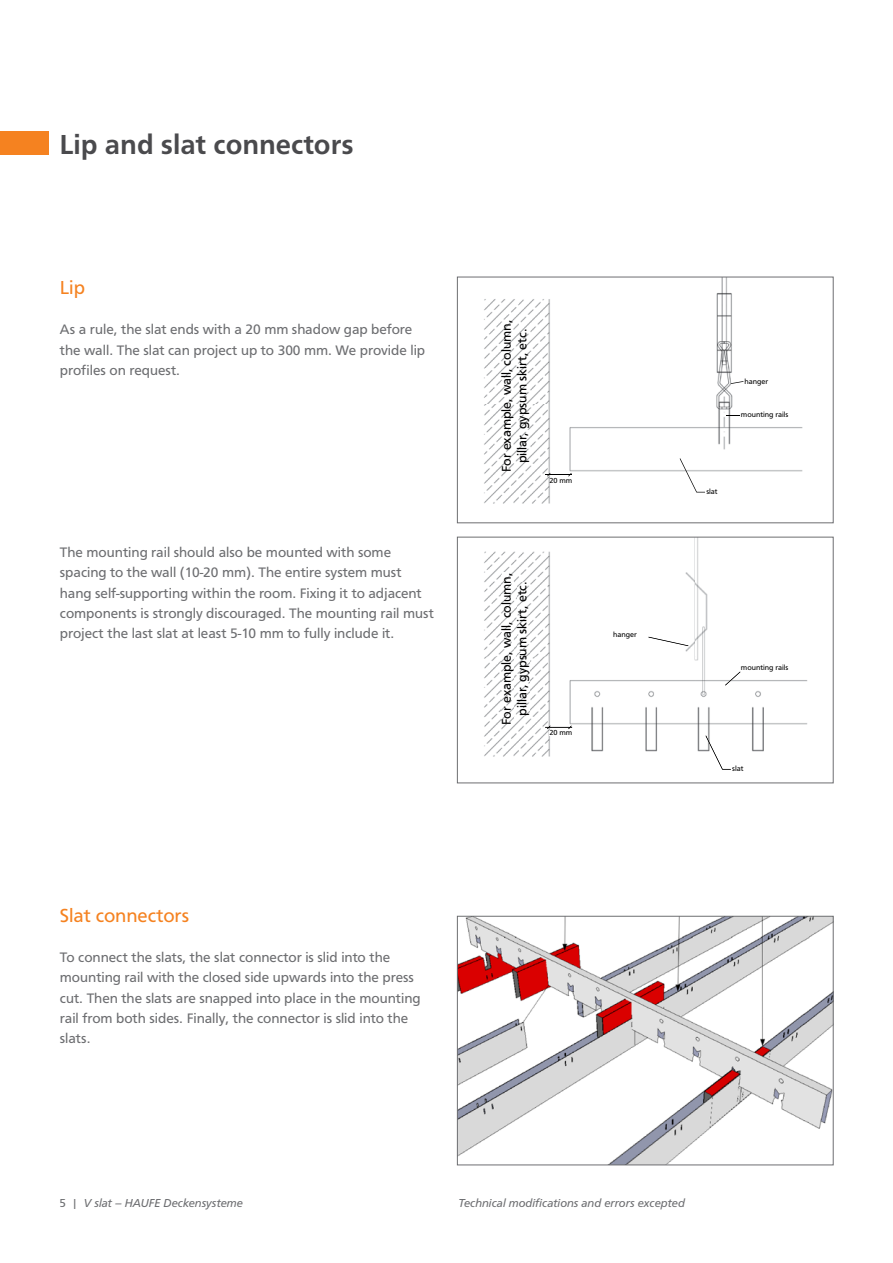
<style>
.page{position:relative;width:893px;height:1263px;background:#fff}
.page>*{position:absolute;margin:0;border:0;box-sizing:border-box;transform-origin:0 0}
.t1{font:700 28.5px "Carto Gothic Std";color:#4a4a4d}
.t2{font:19.5px "Carto Gothic Std";color:#f58220}
.t3{font:14.25px/20.2px "Carto Gothic Std";color:#6d6e71}
.t4{font:13.05px/15.8px "Carto Gothic Std";color:#000;text-align:center}
.t5{font:italic 12px "Carto Gothic Std";color:#6d6e71}
.t6{font:7.65px "Carto Gothic Std";color:#000}
.s1{font-style:normal}
</style>
<div class="page">
<img style="left:459px;top:918px;width:372px;height:245px">
<div style="left:457px;top:916px;width:376px;height:249px;border:1px solid #6d6e71"></div>
<img style="left:484px;top:539px;width:324px;height:218px">
<img style="left:501px;top:572px;width:12px;height:152px">
<img style="left:517px;top:583px;width:12px;height:132px">
<img style="left:550px;top:730px;width:22px;height:5px">
<svg style="left:545px;top:725px;width:27px;height:4px"></svg>
<svg style="left:705px;top:735px;width:38px;height:35px"></svg>
<img style="left:614px;top:632px;width:23px;height:7px">
<img style="left:648px;top:637px;width:40px;height:9px">
<img style="left:741px;top:664px;width:47px;height:7px">
<img style="left:725px;top:671px;width:15px;height:14px">
<div style="left:457px;top:537px;width:376px;height:246px;border:1px solid #6d6e71"></div>
<img style="left:484px;top:279px;width:319px;height:225px">
<svg style="left:545px;top:473px;width:27px;height:3px"></svg>
<svg style="left:680px;top:458px;width:25px;height:34px"></svg>
<svg style="left:731px;top:381px;width:12px;height:3px"></svg>
<svg style="left:726px;top:415px;width:13px;height:1px"></svg>
<div style="left:457px;top:277px;width:376px;height:246px;border:1px solid #6d6e71"></div>
<div style="left:0;top:131px;width:49px;height:24px;background:#f58220"></div>
<h1 class="t1" style="left:60px;top:128px;width:296px">Lip and slat connectors</h1>
<h2 class="t2" style="left:60px;top:276px;width:27px">Lip</h2>
<p class="t3" style="left:60px;top:319px;width:367px">As a rule, the slat ends with a 20 mm shadow gap before the wall. The slat can project up to 300 mm. We provide lip profiles on request.</p>
<p class="t3" style="left:60px;top:542px;width:375px">The mounting rail should also be mounted with some spacing to the wall (10-20 mm). The entire system must hang self-supporting within the room. Fixing it to adjacent components is strongly discouraged. The mounting rail must project the last slat at least 5-10 mm to fully include it.</p>
<p class="t4" style="left:499px;top:472px;width:154px;rotate:-90deg">For example, wall, column, pillar, gypsum skirt, etc.</p>
<p class="t6" style="left:549px;top:476px;width:24px">20 mm</p>
<p class="t4" style="left:499px;top:725px;width:154px;rotate:-90deg">For example, wall, column, pillar, gypsum skirt, etc.</p>
<p class="t6" style="left:549px;top:728px;width:24px">20 mm</p>
<p class="t6" style="left:613px;top:630px;width:25px">hanger</p>
<h2 class="t2" style="left:60px;top:904px;width:131px">Slat connectors</h2>
<p class="t3" style="left:60px;top:947px;width:362px">To connect the slats, the slat connector is slid into the mounting rail with the closed side upwards into the press cut. Then the slats are snapped into place in the mounting rail from both sides. Finally, the connector is slid into the slats.</p>
<p class="t6" style="left:745px;top:377px;width:25px">hanger</p>
<p class="t6" style="left:741px;top:410px;width:49px">mounting rails</p>
<p class="t6" style="left:706px;top:487px;width:13px">slat</p>
<p class="t6" style="left:741px;top:663px;width:49px">mounting rails</p>
<p class="t6" style="left:732px;top:764px;width:13px">slat</p>
<p class="t5" style="left:60px;top:1196px;width:185px"><span class="s1">5 |</span> V slat – HAUFE Deckensysteme</p>
<p class="t5" style="left:459px;top:1196px;width:228px">Technical modifications and errors excepted</p>
</div>
